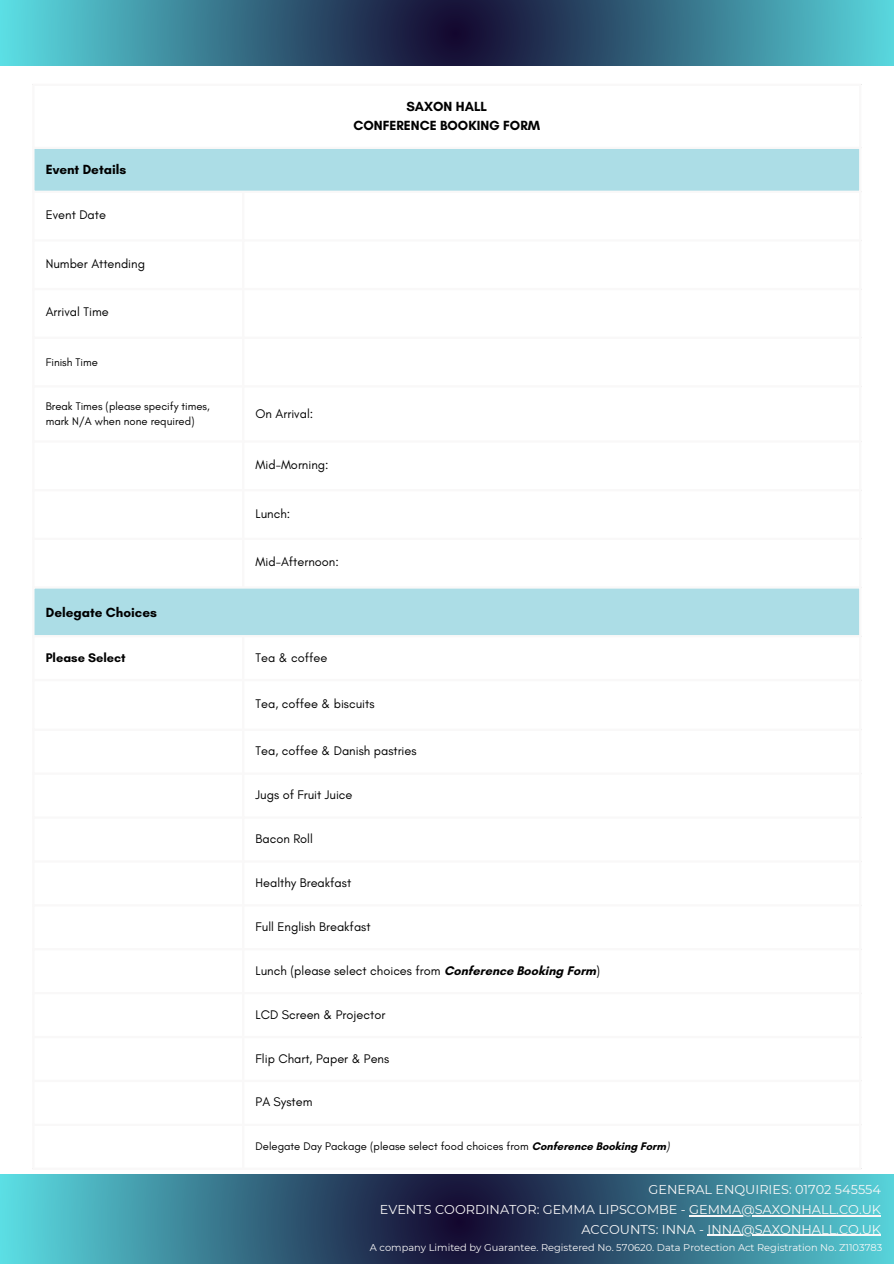
<style>
.page{position:relative;width:894px;height:1264px;background:#fff}
.page>*{position:absolute;margin:0;border:0;box-sizing:border-box;transform-origin:0 0}
.t1{font:700 13.5px/18.8px "Glacial Indifference";color:#000;text-align:center}
.t2{font:12.9px/19.6px "Montserrat";color:#f9f8f8;text-align:right}
.t3{font:12.75px "Glacial Indifference";color:#000}
.t4{font:700 12.75px "Glacial Indifference";color:#000}
.t5{font:11.25px/15px "Glacial Indifference";color:#000}
.t6{font:9.9px "Montserrat";color:#f9f8f8}
.s1{font-weight:700}
.s2{font-style:italic}
</style>
<div class="page">
<svg style="left:0;top:1174px;width:893px;height:89px;background:#377087"></svg>
<hr style="left:689px;top:1214px;width:191px;height:2px;background:#f9f8f8">
<hr style="left:707px;top:1234px;width:173px;height:1px;background:#f9f8f8">
<svg style="left:0;top:0;width:893px;height:66px;background:#367188"></svg>
<svg style="left:35px;top:149px;width:823px;height:486px"></svg>
<hr style="left:32px;top:86px;width:3px;height:1081px;background:#f9f8f8">
<hr style="left:242px;top:193px;width:2px;height:393px;background:#f9f8f8">
<hr style="left:242px;top:637px;width:2px;height:530px;background:#f9f8f8">
<hr style="left:858px;top:86px;width:3px;height:1081px;background:#f9f8f8">
<hr style="left:32px;top:84px;width:829px;height:2px;background:#f9f8f8">
<hr style="left:32px;top:147px;width:829px;height:2px;background:#f9f8f8">
<hr style="left:32px;top:191px;width:829px;height:2px;background:#f9f8f8">
<hr style="left:32px;top:239px;width:829px;height:2px;background:#f9f8f8">
<hr style="left:32px;top:288px;width:829px;height:2px;background:#f9f8f8">
<hr style="left:32px;top:336px;width:829px;height:3px;background:#f9f8f8">
<hr style="left:32px;top:385px;width:829px;height:2px;background:#f9f8f8">
<hr style="left:32px;top:440px;width:829px;height:2px;background:#f9f8f8">
<hr style="left:32px;top:489px;width:829px;height:2px;background:#f9f8f8">
<hr style="left:32px;top:537px;width:829px;height:3px;background:#f9f8f8">
<hr style="left:32px;top:586px;width:829px;height:2px;background:#f9f8f8">
<hr style="left:32px;top:635px;width:829px;height:2px;background:#f9f8f8">
<hr style="left:32px;top:679px;width:829px;height:2px;background:#f9f8f8">
<hr style="left:32px;top:728px;width:829px;height:3px;background:#f9f8f8">
<hr style="left:32px;top:772px;width:829px;height:2px;background:#f9f8f8">
<hr style="left:32px;top:816px;width:829px;height:2px;background:#f9f8f8">
<hr style="left:32px;top:860px;width:829px;height:2px;background:#f9f8f8">
<hr style="left:32px;top:904px;width:829px;height:2px;background:#f9f8f8">
<hr style="left:32px;top:948px;width:829px;height:2px;background:#f9f8f8">
<hr style="left:32px;top:992px;width:829px;height:2px;background:#f9f8f8">
<hr style="left:32px;top:1035px;width:829px;height:3px;background:#f9f8f8">
<hr style="left:32px;top:1079px;width:829px;height:3px;background:#f9f8f8">
<hr style="left:32px;top:1123px;width:829px;height:2px;background:#f9f8f8">
<hr style="left:32px;top:1167px;width:829px;height:2px;background:#f9f8f8">
<p class="t1" style="left:46px;top:160px;width:82px">Event Details</p>
<p class="t3" style="left:46px;top:207px;width:62px">Event Date</p>
<p class="t3" style="left:46px;top:256px;width:101px">Number Attending</p>
<p class="t3" style="left:46px;top:304px;width:64px">Arrival Time</p>
<p class="t1" style="left:353px;top:97px;width:188px">SAXON HALL<br>CONFERENCE BOOKING FORM</p>
<p class="t5" style="left:46px;top:354px;width:54px">Finish Time</p>
<p class="t5" style="left:46px;top:398px;width:165px">Break Times (please specify times, mark N/A when none required)</p>
<p class="t3" style="left:255px;top:405px;width:59px">On Arrival:</p>
<p class="t3" style="left:255px;top:457px;width:74px">Mid-Morning:</p>
<p class="t3" style="left:255px;top:505px;width:36px">Lunch:</p>
<p class="t3" style="left:255px;top:554px;width:85px">Mid-Afternoon:</p>
<p class="t1" style="left:46px;top:602px;width:113px">Delegate Choices</p>
<p class="t4" style="left:46px;top:649px;width:81px">Please Select</p>
<p class="t3" style="left:255px;top:649px;width:73px">Tea &amp; coffee</p>
<p class="t3" style="left:255px;top:696px;width:120px">Tea, coffee &amp; biscuits</p>
<p class="t3" style="left:255px;top:743px;width:162px">Tea, coffee &amp; Danish pastries</p>
<p class="t3" style="left:255px;top:787px;width:98px">Jugs of Fruit Juice</p>
<p class="t3" style="left:255px;top:831px;width:59px">Bacon Roll</p>
<p class="t3" style="left:255px;top:874px;width:97px">Healthy Breakfast</p>
<p class="t3" style="left:255px;top:918px;width:116px">Full English Breakfast</p>
<p class="t3" style="left:255px;top:962px;width:346px">Lunch (please select choices from <span class="s1">Conference Booking Form</span>)</p>
<p class="t3" style="left:255px;top:1006px;width:131px">LCD Screen &amp; Projector</p>
<p class="t3" style="left:255px;top:1050px;width:135px">Flip Chart, Paper &amp; Pens</p>
<p class="t3" style="left:255px;top:1094px;width:58px">PA System</p>
<p class="t5" style="left:255px;top:1138px;width:415px">Delegate Day Package (please select food choices from <span class="s1">Conference Booking Form</span><span class="s2">)</span></p>
<p class="t2" style="left:379px;top:1179px;width:502px">GENERAL ENQUIRIES: 01702 545554<br>EVENTS COORDINATOR: GEMMA LIPSCOMBE - GEMMA@SAXONHALL.CO.UK<br>ACCOUNTS: INNA - INNA@SAXONHALL.CO.UK</p>
<p class="t6" style="left:370px;top:1241px;width:513px">A company Limited by Guarantee. Registered No. 570620. Data Protection Act Registration No. Z1103783</p>
</div>
